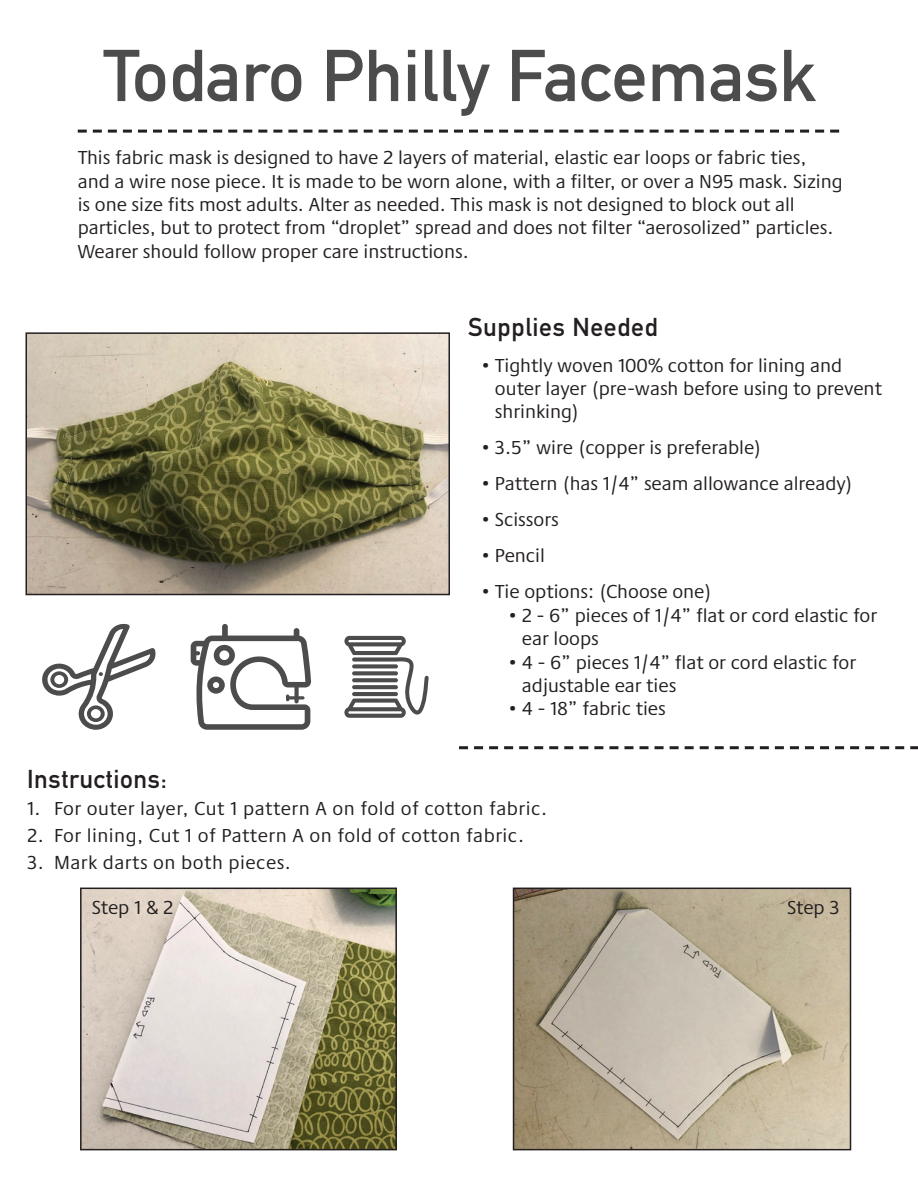
<style>
.page{position:relative;width:918px;height:1188px;background:#fff}
.page>*{position:absolute;margin:0;border:0;box-sizing:border-box;transform-origin:0 0}
.t1{font:700 72px "DIN Alternate";color:#4c4c4c}
.t2{font:700 25.5px "DIN Alternate";letter-spacing:.025em;color:#231f20}
.t3{font:19.5px/23.4px "Praxis Next";color:#231f20}
.t4{font:19.5px "Praxis Next";letter-spacing:.025em;color:#231f20}
</style>
<div class="page">
<img style="left:29px;top:335px;width:418px;height:257px">
<div style="left:26px;top:332px;width:424px;height:263px;border:2px solid #231f20"></div>
<img style="left:83px;top:891px;width:311px;height:256px">
<div style="left:80px;top:888px;width:317px;height:262px;border:2px solid #231f20"></div>
<img style="left:516px;top:891px;width:332px;height:256px">
<div style="left:513px;top:888px;width:338px;height:262px;border:2px solid #231f20"></div>
<svg style="left:42px;top:623px;width:114px;height:107px"></svg>
<svg style="left:191px;top:624px;width:120px;height:106px"></svg>
<svg style="left:344px;top:636px;width:85px;height:82px"></svg>
<svg style="left:459px;top:746px;width:459px;height:3px"></svg>
<svg style="left:78px;top:130px;width:761px;height:3px"></svg>
<h1 class="t1" style="left:103px;top:21px;width:715px">Todaro Philly Facemask</h1>
<p class="t3" style="left:78px;top:145px;width:766px">This fabric mask is designed to have 2 layers of material, elastic ear loops or fabric ties, and a wire nose piece. It is made to be worn alone, with a filter, or over a N95 mask. Sizing is one size fits most adults. Alter as needed. This mask is not designed to block out all particles, but to protect from “droplet” spread and does not filter “aerosolized” particles.<br>Wearer should follow proper care instructions.</p>
<h2 class="t2" style="left:468px;top:307px;width:191px">Supplies Needed</h2>
<p class="t3" style="left:495px;top:353px;width:388px;text-indent:-13px">• Tightly woven 100% cotton for lining and outer layer (pre-wash before using to prevent shrinking)</p>
<p class="t3" style="left:482px;top:436px;width:282px">• 3.5” wire (copper is preferable)</p>
<p class="t3" style="left:482px;top:472px;width:373px">• Pattern (has 1/4” seam allowance already)</p>
<p class="t3" style="left:482px;top:508px;width:79px">• Scissors</p>
<p class="t3" style="left:482px;top:544px;width:65px">• Pencil</p>
<p class="t3" style="left:482px;top:580px;width:232px">• Tie options: (Choose one)</p>
<p class="t3" style="left:522px;top:603px;width:357px;text-indent:-13px">• 2 - 6” pieces of 1/4” flat or cord elastic for ear loops</p>
<p class="t3" style="left:522px;top:650px;width:336px;text-indent:-13px">• 4 - 6” pieces 1/4” flat or cord elastic for adjustable ear ties</p>
<p class="t3" style="left:508px;top:697px;width:159px">• 4 - 18” fabric ties</p>
<h2 class="t2" style="left:27px;top:760px;width:141px">Instructions:</h2>
<p class="t4" style="left:27px;top:794px;width:522px">1. For outer layer, Cut 1 pattern A on fold of cotton fabric.</p>
<p class="t4" style="left:27px;top:821px;width:499px">2. For lining, Cut 1 of Pattern A on fold of cotton fabric.</p>
<p class="t4" style="left:27px;top:848px;width:265px">3. Mark darts on both pieces.</p>
<p class="t3" style="left:92px;top:895px;width:83px">Step 1 &amp; 2</p>
<p class="t3" style="left:787px;top:895px;width:54px">Step 3</p>
</div>
